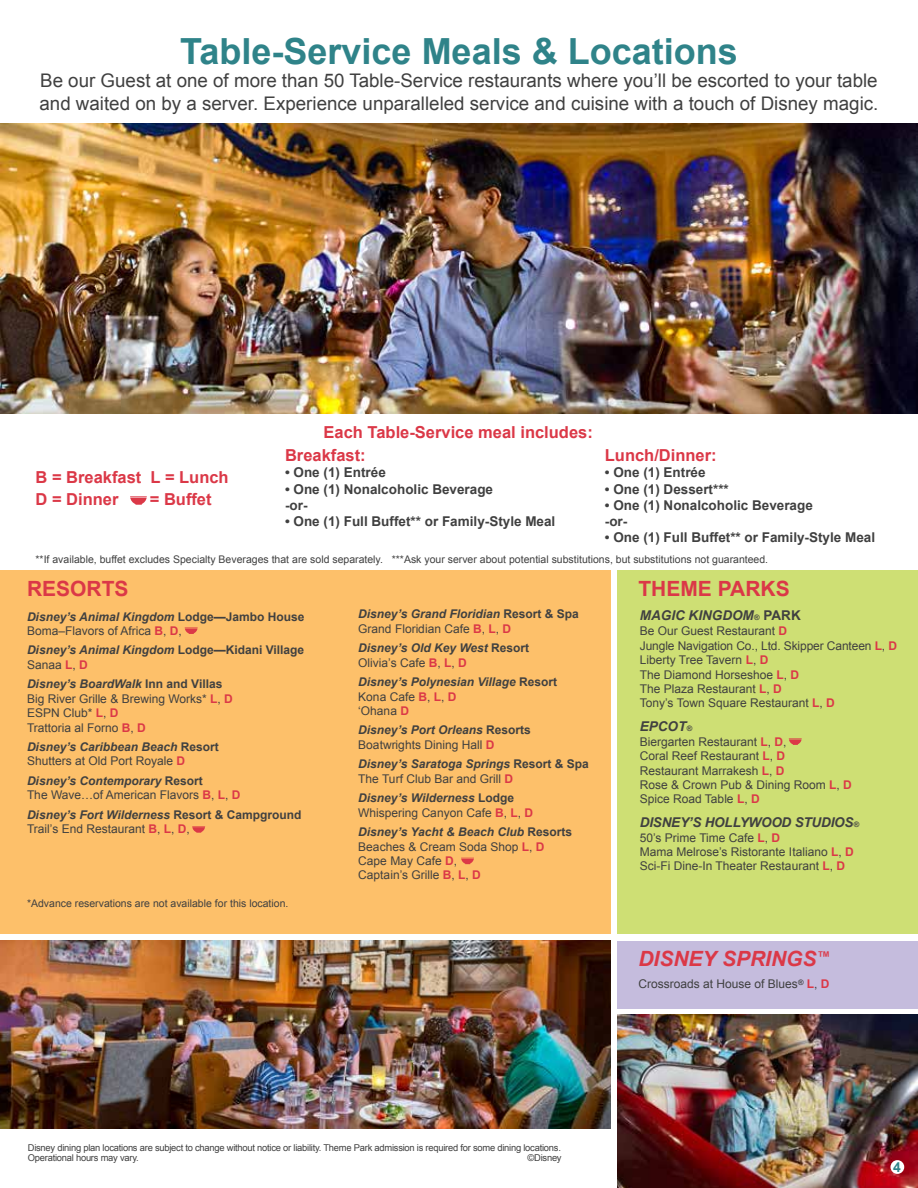
<style>
.page{position:relative;width:918px;height:1188px;background:#fff}
.page>*{position:absolute;margin:0;border:0;box-sizing:border-box;transform-origin:0 0}
.t1{font:700 36px "Arial";color:#2f8389}
.t2{font:700 21px "Arial";color:#db3847}
.t3{font:italic 700 21px "Arial";color:#db3847}
.t4{font:18.75px/22.5px "Arial";color:#404040}
.t5{font:700 16.5px/22.5px "Arial";color:#db3847}
.t6{font:700 13.95px "Arial";color:#2f8389}
.t7{font:700 13.5px/16.2px "Arial";color:#404040}
.t8{font:italic 700 13.5px "Arial";letter-spacing:-.015em;color:#404040}
.t9{font:12px/14.4px "Arial";color:#404040}
.t10{font:italic 700 12px/14.4px "Arial";color:#404040}
.t11{font:10.5px "Arial";color:#404040}
.t12{font:9.3px/10.5px "Arial";letter-spacing:-.025em;color:#404040}
.s1{font-weight:700;font-style:italic}
.s2{font-weight:700}
.s3{font-weight:700;color:#db3847}
.s4{font-style:normal}
.s5{font-weight:400;font-style:normal}
.s6{font-style:normal;color:#db3847}
.s7{font-size:7.5px}
</style>
<div class="page">
<div style="left:0;top:570px;width:611px;height:364px;background:#fdc06a"></div>
<img style="left:0;top:123px;width:918px;height:291px">
<svg style="left:130px;top:496px;width:17px;height:9px"></svg>
<svg style="left:192px;top:826px;width:13px;height:7px"></svg>
<svg style="left:461px;top:858px;width:13px;height:6px"></svg>
<svg style="left:185px;top:627px;width:13px;height:7px"></svg>
<img style="left:617px;top:1015px;width:301px;height:173px">
<div style="left:890px;top:1160px;width:14px;height:14px;background:#fff;border-radius:50%"></div>
<img style="left:0;top:941px;width:611px;height:188px">
<div style="left:617px;top:570px;width:301px;height:364px;background:#cedf74"></div>
<svg style="left:789px;top:738px;width:13px;height:7px"></svg>
<div style="left:617px;top:941px;width:301px;height:68px;background:#c5bcdd"></div>
<h1 class="t1" style="left:180px;top:27px;width:559px">Table-Service Meals &amp; Locations</h1>
<h3 class="t4" style="left:39px;top:70px;width:840px">Be our Guest at one of more than 50 Table-Service restaurants where you’ll be escorted to your table and waited on by a server. Experience unparalleled service and cuisine with a touch of Disney magic.</h3>
<h3 class="t5" style="left:36px;top:466px;width:195px">B = Breakfast L = Lunch<br>D = Dinner</h3>
<h3 class="t5" style="left:150px;top:489px;width:63px">= Buffet</h3>
<h3 class="t5" style="left:324px;top:421px;width:271px">Each Table-Service meal includes:</h3>
<h3 class="t5" style="left:285px;top:445px;width:82px">Breakfast:</h3>
<p class="t7" style="left:285px;top:465px;width:102px">• One (1) Entrée</p>
<p class="t7" style="left:285px;top:481px;width:210px">• One (1) Nonalcoholic Beverage -or-</p>
<p class="t7" style="left:285px;top:514px;width:272px">• One (1) Full Buffet** or Family-Style Meal</p>
<h3 class="t5" style="left:605px;top:445px;width:113px">Lunch/Dinner:</h3>
<p class="t7" style="left:605px;top:465px;width:102px">• One (1) Entrée</p>
<p class="t7" style="left:605px;top:481px;width:126px">• One (1) Dessert***</p>
<p class="t7" style="left:605px;top:497px;width:210px">• One (1) Nonalcoholic Beverage -or-</p>
<p class="t7" style="left:605px;top:530px;width:272px">• One (1) Full Buffet** or Family-Style Meal</p>
<p class="t11" style="left:36px;top:553px;width:734px">**If available, buffet excludes Specialty Beverages that are sold separately. ***Ask your server about potential substitutions, but substitutions not guaranteed.</p>
<h2 class="t2" style="left:27px;top:574px;width:103px">RESORTS</h2>
<p class="t9" style="left:27px;top:609px;width:279px"><span class="s1">Disney’s Animal Kingdom</span> <span class="s2">Lodge—Jambo House<br></span>Boma–Flavors of Africa <span class="s3">B</span>, <span class="s3">D</span>,</p>
<p class="t10" style="left:27px;top:644px;width:279px">Disney’s Animal Kingdom <span class="s4">Lodge—Kidani Village<br></span><span class="s5">Sanaa</span> <span class="s6">L</span><span class="s5">,</span> <span class="s6">D</span></p>
<p class="t9" style="left:27px;top:677px;width:207px"><span class="s1">Disney’s BoardWalk</span> <span class="s2">Inn and Villas<br></span>Big River Grille &amp; Brewing Works* <span class="s3">L</span>, <span class="s3">D<br></span>ESPN Club* <span class="s3">L</span>, <span class="s3">D<br></span>Trattoria al Forno <span class="s3">B</span>, <span class="s3">D</span></p>
<p class="t9" style="left:27px;top:740px;width:193px"><span class="s1">Disney’s Caribbean Beach</span> <span class="s2">Resort<br></span>Shutters at Old Port Royale <span class="s3">D</span></p>
<p class="t9" style="left:27px;top:774px;width:215px"><span class="s1">Disney’s Contemporary</span> <span class="s2">Resort<br></span>The Wave…of American Flavors <span class="s3">B</span>, <span class="s3">L</span>, <span class="s3">D</span></p>
<p class="t9" style="left:27px;top:808px;width:276px"><span class="s1">Disney’s Fort Wilderness</span> <span class="s2">Resort &amp; Campground<br></span>Trail’s End Restaurant <span class="s3">B</span>, <span class="s3">L</span>, <span class="s3">D</span>,</p>
<p class="t11" style="left:27px;top:897px;width:263px">*Advance reservations are not available for this location.</p>
<p class="t10" style="left:358px;top:607px;width:222px">Disney’s Grand Floridian <span class="s4">Resort &amp; Spa<br></span><span class="s5">Grand Floridian Cafe</span> <span class="s6">B</span><span class="s5">,</span> <span class="s6">L</span><span class="s5">,</span> <span class="s6">D</span></p>
<p class="t10" style="left:358px;top:641px;width:172px">Disney’s Old Key West <span class="s4">Resort<br></span><span class="s5">Olivia’s Cafe</span> <span class="s6">B</span><span class="s5">,</span> <span class="s6">L</span><span class="s5">,</span> <span class="s6">D</span></p>
<p class="t10" style="left:358px;top:675px;width:200px">Disney’s Polynesian Village <span class="s4">Resort<br></span><span class="s5">Kona Cafe</span> <span class="s6">B</span><span class="s5">,</span> <span class="s6">L</span><span class="s5">,</span> <span class="s6">D<br></span><span class="s5">‘Ohana</span> <span class="s6">D</span></p>
<p class="t9" style="left:358px;top:723px;width:174px"><span class="s1">Disney’s Port Orleans</span> <span class="s2">Resorts<br></span>Boatwrights Dining Hall <span class="s3">D</span></p>
<p class="t10" style="left:358px;top:757px;width:232px">Disney’s Saratoga Springs <span class="s4">Resort &amp; Spa<br></span><span class="s5">The Turf Club Bar and Grill</span> <span class="s6">D</span></p>
<p class="t9" style="left:358px;top:791px;width:176px"><span class="s1">Disney’s Wilderness</span> <span class="s2">Lodge<br></span>Whispering Canyon Cafe <span class="s3">B</span>, <span class="s3">L</span>, <span class="s3">D</span></p>
<p class="t9" style="left:358px;top:825px;width:215px"><span class="s1">Disney’s Yacht &amp; Beach Club</span> <span class="s2">Resorts<br></span>Beaches &amp; Cream Soda Shop <span class="s3">L</span>, <span class="s3">D<br></span>Cape May Cafe <span class="s3">D</span>,<br>Captain’s Grille <span class="s3">B</span>, <span class="s3">L</span>, <span class="s3">D</span></p>
<h2 class="t2" style="left:638px;top:574px;width:153px">THEME PARKS</h2>
<p class="t8" style="left:640px;top:607px;width:162px">MAGIC KINGDOM<span class="s7">®</span> <span class="s4">PARK</span></p>
<p class="t9" style="left:640px;top:624px;width:259px">Be Our Guest Restaurant <span class="s3">D<br></span>Jungle Navigation Co., Ltd. Skipper Canteen <span class="s3">L</span>, <span class="s3">D<br></span>Liberty Tree Tavern <span class="s3">L</span>, <span class="s3">D<br></span>The Diamond Horseshoe <span class="s3">L</span>, <span class="s3">D<br></span>The Plaza Restaurant <span class="s3">L</span>, <span class="s3">D<br></span>Tony’s Town Square Restaurant <span class="s3">L</span>, <span class="s3">D</span></p>
<p class="t8" style="left:640px;top:717px;width:54px">EPCOT<span class="s7">®</span></p>
<p class="t9" style="left:640px;top:734px;width:214px">Biergarten Restaurant <span class="s3">L</span>, <span class="s3">D</span>,<br>Coral Reef Restaurant <span class="s3">L</span>, <span class="s3">D<br></span>Restaurant Marrakesh <span class="s3">L</span>, <span class="s3">D<br></span>Rose &amp; Crown Pub &amp; Dining Room <span class="s3">L</span>, <span class="s3">D<br></span>Spice Road Table <span class="s3">L</span>, <span class="s3">D</span></p>
<p class="t8" style="left:640px;top:813px;width:221px">DISNEY’S HOLLYWOOD STUDIOS<span class="s7">®</span></p>
<p class="t9" style="left:640px;top:830px;width:215px">50’s Prime Time Cafe <span class="s3">L</span>, <span class="s3">D<br></span>Mama Melrose’s Ristorante Italiano <span class="s3">L</span>, <span class="s3">D<br></span>Sci-Fi Dine-In Theater Restaurant <span class="s3">L</span>, <span class="s3">D</span></p>
<h2 class="t3" style="left:638px;top:945px;width:193px">DISNEY SPRINGS<sup>™</sup></h2>
<p class="t9" style="left:638px;top:977px;width:192px">Crossroads at House of Blues<sup>®</sup> <span class="s3">L</span>, <span class="s3">D</span></p>
<p class="t12" style="left:28px;top:1142px;width:535px">Disney dining plan locations are subject to change without notice or liability. Theme Park admission is required for some dining locations.<br>Operational hours may vary.</p>
<p class="t12" style="left:528px;top:1153px;width:36px">©Disney</p>
<p class="t6" style="left:893px;top:1157px;width:9px">4</p>
</div>
